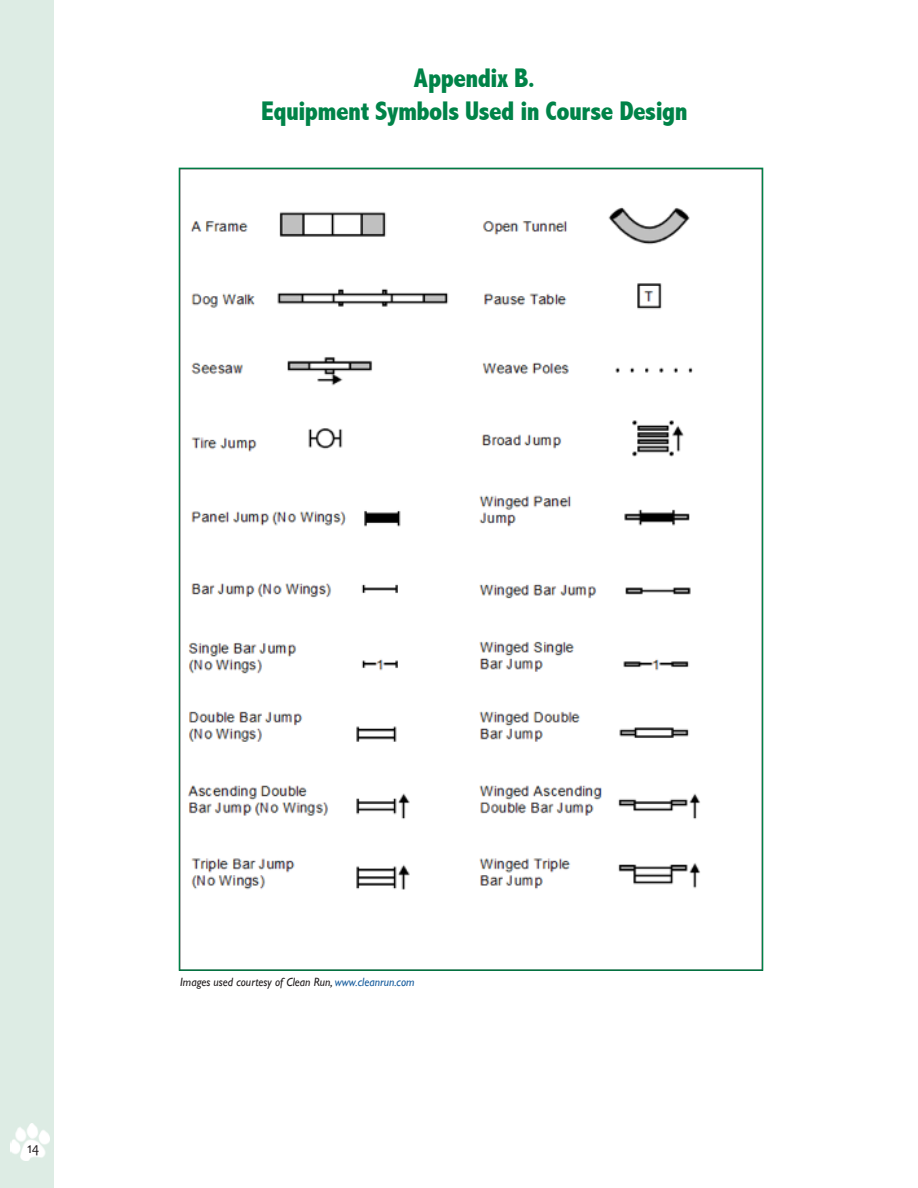
<style>
.page{position:relative;width:918px;height:1188px;background:#fff}
.page>*{position:absolute;margin:0;border:0;box-sizing:border-box;transform-origin:0 0}
.Subhead_2{font:800 condensed 27px "Abadi";letter-spacing:-.02em;color:#008348}
.t1{font:15px "Candara";color:#231f20;scale:.95 1}
.t2{font:italic 12px "Gill Sans";color:#231f20;scale:.95 1}
.s1{color:#175d9e}
</style>
<div class="page">
<div style="left:0;top:0;width:54px;height:1188px;background:#ddece4"></div>
<img style="left:10px;top:1124px;width:40px;height:36px">
<img style="left:188px;top:207px;width:512px;height:683px">
<p class="Subhead_2" style="left:414px;top:63px;width:123px">Appendix B.</p>
<p class="Subhead_2" style="left:261px;top:95px;width:428px">Equipment Symbols Used in Course Design</p>
<p class="t1" style="left:27px;top:1139px;width:15px">14</p>
<p class="t2" style="left:180px;top:975px;width:248px">Images used courtesy of Clean Run, <span class="s1">www.cleanrun.com</span></p>
</div>
